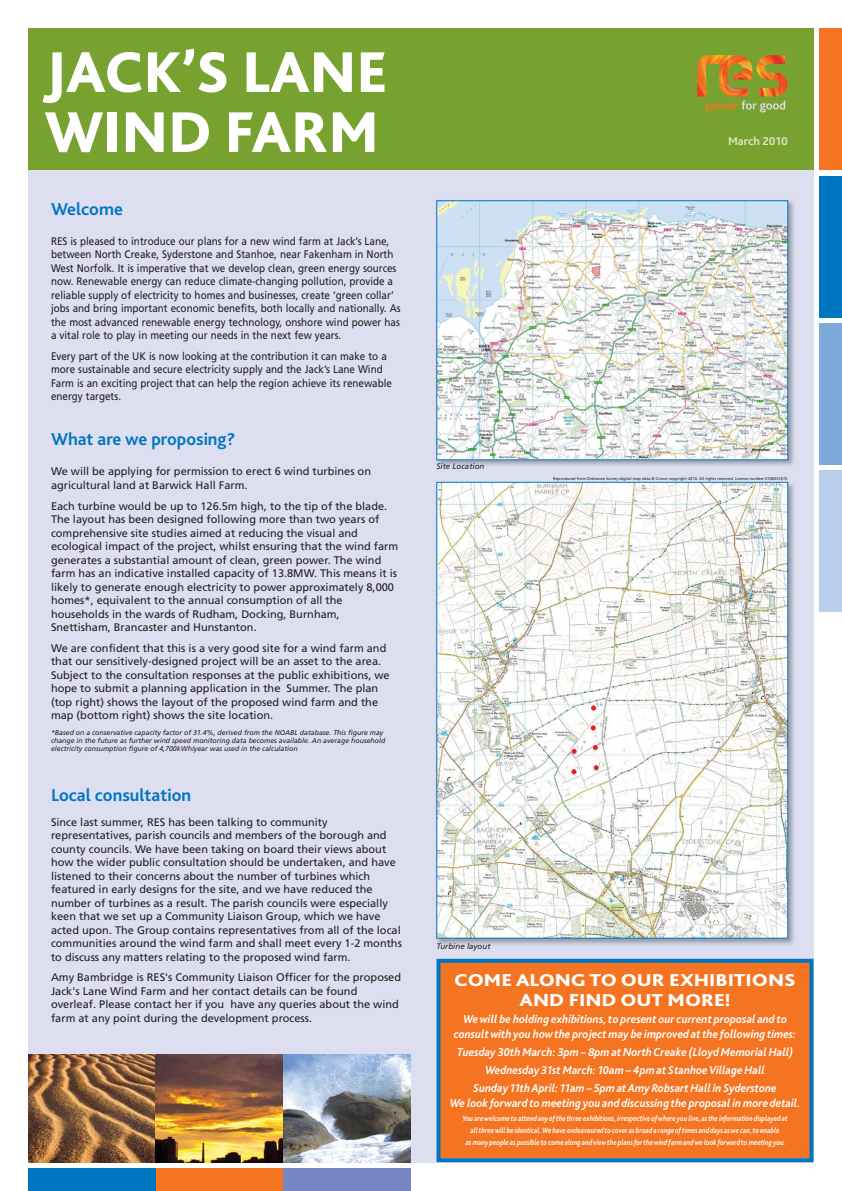
<style>
.page{position:relative;width:842px;height:1191px;background:#fff}
.page>*{position:absolute;margin:0;border:0;box-sizing:border-box;transform-origin:0 0}
.t1{font:800 60px/60px "Bliss 2";color:#fff}
.t2{font:700 18px "Bliss 2";color:#0076c0}
.t3{font:800 18px/20px "Bliss 2";color:#fff;text-align:center;scale:1.15 1}
.t4{font:italic 700 12px/17.8px "Bliss 2";color:#fff;text-align:center;scale:.95 1}
.t5{font:700 12px "Bliss 2";color:#dce6cb}
.t6{font:11px/13.5px "Frutiger";color:#231f20}
.t7{font:11px/13.5px "Frutiger";color:#231f20;scale:.9 1}
.t8{font:italic 700 8px/12px "Bliss 2";color:#fff;text-align:center;scale:.85 1}
.t9{font:italic 8px "Frutiger";color:#231f20}
.t10{font:italic 7px/8px "Frutiger";color:#231f20}
.t11{font:4px "Frutiger";color:#231f20}
</style>
<div class="page">
<div style="left:28px;top:28px;width:786px;height:142px;background:#78a22f"></div>
<svg style="left:706px;top:101px;width:79px;height:11px"></svg>
<img style="left:697px;top:55px;width:90px;height:42px">
<div style="left:28px;top:170px;width:786px;height:992px;background:#dddff1"></div>
<img style="left:28px;top:1054px;width:128px;height:108px">
<img style="left:156px;top:1054px;width:127px;height:108px">
<img style="left:283px;top:1054px;width:128px;height:108px">
<div style="left:28px;top:1168px;width:128px;height:23px;background:#0076c0"></div>
<div style="left:156px;top:1168px;width:127px;height:23px;background:#f47421"></div>
<div style="left:283px;top:1168px;width:128px;height:23px;background:#7686c2"></div>
<div style="left:819px;top:28px;width:23px;height:142px;background:#f47421"></div>
<div style="left:819px;top:176px;width:23px;height:141px;background:#0076c0"></div>
<div style="left:819px;top:323px;width:23px;height:142px;background:#7caadb"></div>
<div style="left:819px;top:471px;width:23px;height:141px;background:#bacfec"></div>
<img style="left:436px;top:200px;width:358px;height:266px">
<img style="left:439px;top:202px;width:347px;height:256px">
<div style="left:437px;top:200px;width:351px;height:260px;border:1px solid #0076c0"></div>
<div style="left:441px;top:963px;width:369px;height:195px;background:#f47421"></div>
<div style="left:437px;top:959px;width:377px;height:203px;border:4px solid #0076c0"></div>
<img style="left:436px;top:481px;width:358px;height:464px">
<img style="left:439px;top:484px;width:347px;height:452px">
<svg style="left:591px;top:706px;width:5px;height:4px"></svg>
<svg style="left:591px;top:725px;width:5px;height:5px"></svg>
<svg style="left:593px;top:745px;width:5px;height:5px"></svg>
<svg style="left:572px;top:749px;width:5px;height:5px"></svg>
<svg style="left:571px;top:769px;width:5px;height:5px"></svg>
<svg style="left:594px;top:765px;width:5px;height:5px"></svg>
<h1 class="t1" style="left:45px;top:41px;width:345px">JACK’S LANE<br>WIND FARM</h1>
<h2 class="t2" style="left:51px;top:202px;width:73px">Welcome</h2>
<p class="t7" style="left:51px;top:235px;width:390px">RES is pleased to introduce our plans for a new wind farm at Jack’s Lane, between North Creake, Syderstone and Stanhoe, near Fakenham in North West Norfolk. It is imperative that we develop clean, green energy sources now. Renewable energy can reduce climate-changing pollution, provide a reliable supply of electricity to homes and businesses, create ‘green collar’ jobs and bring important economic benefits, both locally and nationally. As the most advanced renewable energy technology, onshore wind power has a vital role to play in meeting our needs in the next few years.</p>
<p class="t7" style="left:51px;top:350px;width:380px">Every part of the UK is now looking at the contribution it can make to a more sustainable and secure electricity supply and the Jack’s Lane Wind Farm is an exciting project that can help the region achieve its renewable energy targets.</p>
<h2 class="t2" style="left:51px;top:433px;width:186px">What are we proposing?</h2>
<p class="t6" style="left:51px;top:466px;width:322px">We will be applying for permission to erect 6 wind turbines on agricultural land at Barwick Hall Farm.</p>
<p class="t6" style="left:51px;top:500px;width:349px">Each turbine would be up to 126.5m high, to the tip of the blade.<br>The layout has been designed following more than two years of comprehensive site studies aimed at reducing the visual and ecological impact of the project, whilst ensuring that the wind farm generates a substantial amount of clean, green power. The wind farm has an indicative installed capacity of 13.8MW. This means it is likely to generate enough electricity to power approximately 8,000 homes*, equivalent to the annual consumption of all the households in the wards of Rudham, Docking, Burnham, Snettisham, Brancaster and Hunstanton.</p>
<p class="t6" style="left:51px;top:642px;width:340px">We are confident that this is a very good site for a wind farm and that our sensitively-designed project will be an asset to the area.<br>Subject to the consultation responses at the public exhibitions, we hope to submit a planning application in the Summer. The plan (top right) shows the layout of the proposed wind farm and the map (bottom right) shows the site location.</p>
<p class="t10" style="left:51px;top:729px;width:336px">*Based on a conservative capacity factor of 31.4%, derived from the NOABL database. This figure may change in the future as further wind speed monitoring data becomes available. An average household electricity consumption figure of 4,700kWh/year was used in the calculation</p>
<h2 class="t2" style="left:51px;top:788px;width:142px">Local consultation</h2>
<p class="t6" style="left:51px;top:816px;width:352px">Since last summer, RES has been talking to community representatives, parish councils and members of the borough and county councils. We have been taking on board their views about how the wider public consultation should be undertaken, and have listened to their concerns about the number of turbines which featured in early designs for the site, and we have reduced the number of turbines as a result. The parish councils were especially keen that we set up a Community Liaison Group, which we have acted upon. The Group contains representatives from all of the local communities around the wind farm and shall meet every 1-2 months to discuss any matters relating to the proposed wind farm.</p>
<p class="t6" style="left:51px;top:971px;width:352px">Amy Bambridge is RES's Community Liaison Officer for the proposed Jack's Lane Wind Farm and her contact details can be found overleaf. Please contact her if you have any queries about the wind farm at any point during the development process.</p>
<p class="t5" style="left:728px;top:137px;width:61px">March 2010</p>
<p class="t9" style="left:437px;top:463px;width:49px">Site Location</p>
<p class="t11" style="left:553px;top:477px;width:236px">Reproduced from Ordnance Survey digital map data © Crown copyright 2010. All rights reserved. License number 0100031673</p>
<p class="t9" style="left:437px;top:943px;width:56px">Turbine layout</p>
<h2 class="t3" style="left:454px;top:969px;width:298px">COME ALONG TO OUR EXHIBITIONS<br>AND FIND OUT MORE!</h2>
<p class="t4" style="left:454px;top:1013px;width:362px;line-height:15px">We will be holding exhibitions, to present our current proposal and to consult with you how the project may be improved at the following times:</p>
<p class="t4" style="left:457px;top:1045px;width:355px">Tuesday 30th March: 3pm – 8pm at North Creake (Lloyd Memorial Hall)<br>Wednesday 31st March: 10am – 4pm at Stanhoe Village Hall<br>Sunday 11th April: 11am – 5pm at Amy Robsart Hall in Syderstone</p>
<p class="t4" style="left:450px;top:1095px;width:371px">We look forward to meeting you and discussing the proposal in more detail.</p>
<p class="t8" style="left:462px;top:1113px;width:384px">You are welcome to attend any of the three exhibitions, irrespective of where you live, as the information displayed at all three will be identical. We have endeavoured to cover as broad a range of times and days as we can, to enable<br>as many people as possible to come along and view the plans for the wind farm and we look forward to meeting you.</p>
</div>
